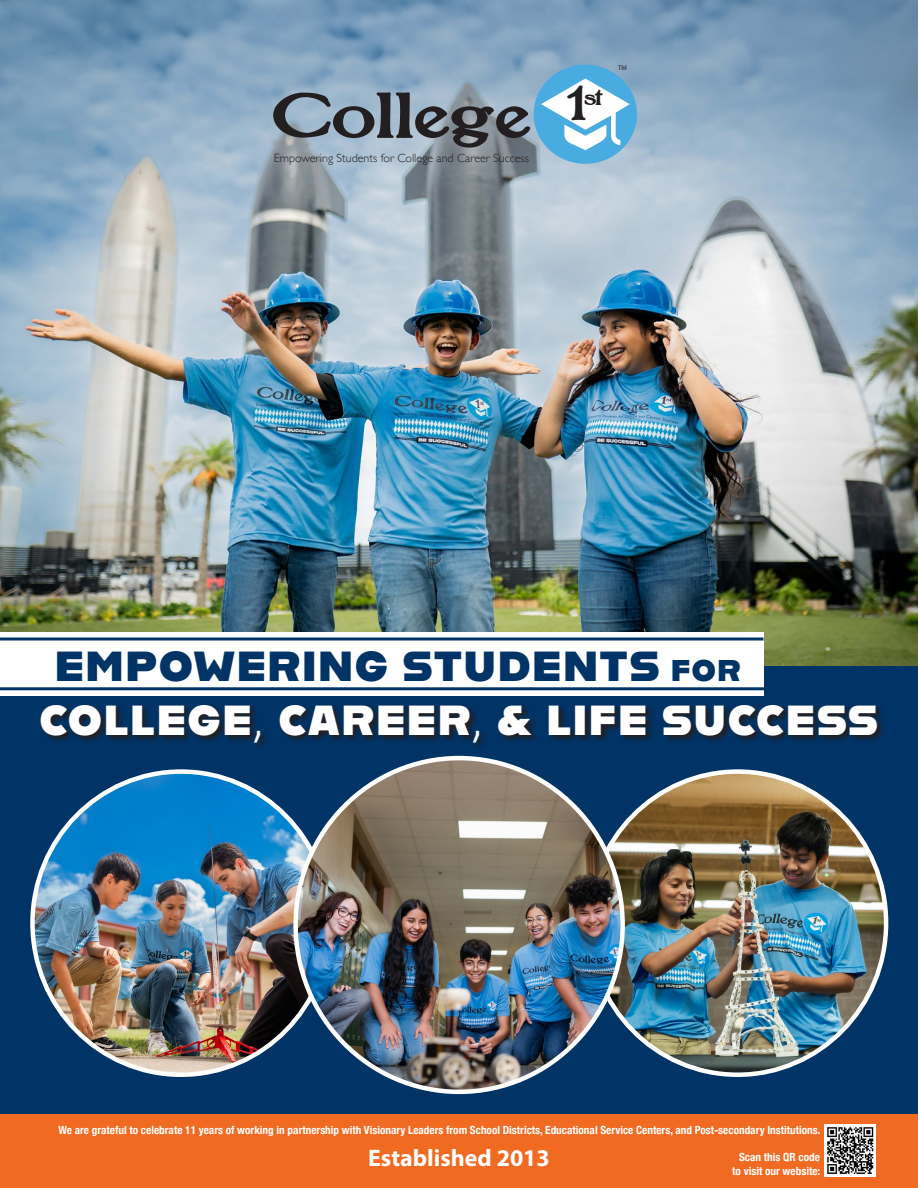
<style>
.page{position:relative;width:918px;height:1188px;background:#fff}
.page>*{position:absolute;margin:0;border:0;box-sizing:border-box;transform-origin:0 0}
.t1{font:700 54.15px "Bolton";color:#231f20}
.t2{font:42px "Alfarn 2";letter-spacing:.05em;color:#fff}
.t3{font:42px "Alfarn 2";letter-spacing:.05em;color:#036}
.t4{font:700 24px "Myriad Pro";color:#fff}
.t5{font:700 18px "Bolton";color:#231f20}
.t6{font:300 12px "Gill Sans";color:#231f20}
.t7{font:700 condensed 11.25px "Helvetica Neue";color:#fff}
.t8{font:6.75px "Myriad Pro";color:#231f20}
.s1{font-size:30px}
</style>
<div class="page">
<img style="left:0;top:0;width:918px;height:667px">
<div style="left:0;top:667px;width:918px;height:447px;background:#036"></div>
<div style="left:0;top:1114px;width:918px;height:74px;background:#f16a22"></div>
<img style="left:33px;top:773px;width:263px;height:302px">
<img style="left:623px;top:772px;width:263px;height:303px">
<img style="left:296px;top:758px;width:327px;height:334px">
<svg style="left:42px;top:706px;width:841px;height:41px"></svg>
<img style="left:824px;top:1125px;width:51px;height:51px">
<div style="left:534px;top:65px;width:103px;height:99px;background:#48ace0;border-radius:50%"></div>
<svg style="left:541px;top:79px;width:89px;height:71px"></svg>
<div style="left:0;top:632px;width:764px;height:63px;background:#fff"></div>
<hr style="left:0;top:638px;width:764px;height:2px;background:#036">
<hr style="left:0;top:687px;width:806px;height:3px;background:#036">
<p class="t1" style="left:272px;top:87px;width:316px">College <sup>1</sup></p>
<p class="t5" style="left:585px;top:88px;width:20px">st</p>
<p class="t6" style="left:274px;top:149px;width:257px">Empowering Students for College and Career Success</p>
<p class="t8" style="left:618px;top:64px;width:10px">TM</p>
<p class="t3" style="left:55px;top:640px;width:687px">EMPOWERING STUDENTS <span class="s1">FOR</span></p>
<p class="t2" style="left:40px;top:694px;width:840px">COLLEGE, CAREER, &amp; LIFE SUCCESS</p>
<p class="t7" style="left:59px;top:1121px;width:764px">We are grateful to celebrate 11 years of working in partnership with Visionary Leaders from School Districts, Educational Service Centers, and Post-secondary Institutions.</p>
<p class="t4" style="left:368px;top:1143px;width:183px">Established 2013</p>
<p class="t7" style="left:739px;top:1148px;width:82px">Scan this QR code</p>
<p class="t7" style="left:732px;top:1161px;width:90px">to visit our website:</p>
</div>
